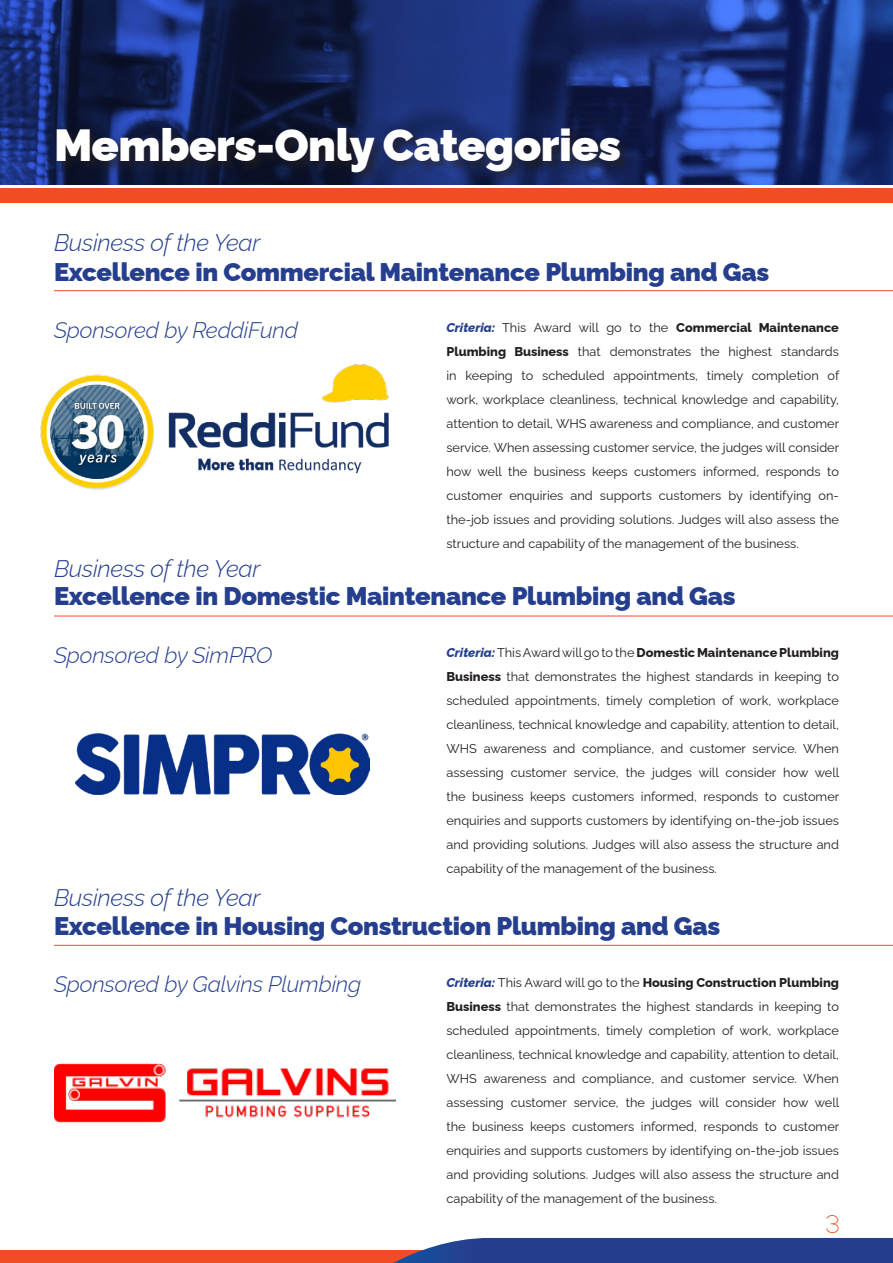
<style>
.page{position:relative;width:893px;height:1263px;background:#fff}
.page>*{position:absolute;margin:0;border:0;box-sizing:border-box;transform-origin:0 0}
.t1{font:900 45px "Raleway";letter-spacing:-.01em;color:#fff}
.t2{font:900 25.5px "Raleway";letter-spacing:-.01em;color:#253f8e}
.t3{font:200 25.5px "Raleway";color:#f04d22}
.t4{font:italic 300 24px "Raleway";letter-spacing:-.01em;color:#253f8e}
.t5{font:italic 300 22.5px "Raleway";letter-spacing:-.01em;color:#253f8e}
.t6{font:12.75px/24px "Raleway";color:#231f20;text-align:justify}
.s1{font-weight:800;font-style:italic;color:#253f8e}
.s2{font-weight:800}
</style>
<div class="page">
<img style="left:0;top:0;width:893px;height:185px">
<svg style="left:0;top:202px;width:893px;height:1px"></svg>
<div style="left:0;top:188px;width:893px;height:14px;background:#f04d22"></div>
<div style="left:55px;top:125px;width:579px;height:60px;background:#231f20;opacity:.75"></div>
<div style="left:0;top:1250px;width:498px;height:13px;background:#f04d22"></div>
<svg style="left:393px;top:1238px;width:500px;height:25px"></svg>
<hr style="left:54px;top:290px;width:839px;height:1px;background:#f04d22">
<hr style="left:54px;top:616px;width:839px;height:1px;background:#f04d22">
<hr style="left:54px;top:945px;width:839px;height:1px;background:#f04d22">
<img style="left:40px;top:364px;width:349px;height:126px">
<img style="left:54px;top:1064px;width:341px;height:58px">
<img style="left:75px;top:734px;width:295px;height:60px">
<p class="t1" style="left:54px;top:109px;width:569px">Members-Only Categories</p>
<p class="t4" style="left:54px;top:224px;width:208px">Business of the Year</p>
<p class="t2" style="left:54px;top:252px;width:717px">Excellence in Commercial Maintenance Plumbing and Gas</p>
<p class="t5" style="left:54px;top:312px;width:246px">Sponsored by ReddiFund</p>
<p class="t6" style="left:446px;top:314px;width:394px"><span class="s1">Criteria:</span> This Award will go to the <span class="s2">Commercial Maintenance Plumbing Business</span> that demonstrates the highest standards in keeping to scheduled appointments, timely completion of work, workplace cleanliness, technical knowledge and capability, attention to detail, WHS awareness and compliance, and customer service. When assessing customer service, the judges will consider how well the business keeps customers informed, responds to customer enquiries and supports customers by identifying on&shy;the-job issues and providing solutions. Judges will also assess the structure and capability of the management of the business.</p>
<p class="t4" style="left:54px;top:549px;width:208px">Business of the Year</p>
<p class="t2" style="left:54px;top:576px;width:683px">Excellence in Domestic Maintenance Plumbing and Gas</p>
<p class="t5" style="left:54px;top:637px;width:220px">Sponsored by SimPRO</p>
<p class="t6" style="left:446px;top:639px;width:394px"><span class="s1">Criteria:</span>This Award will go to the <span class="s2">Domestic Maintenance Plumbing Business</span> that demonstrates the highest standards in keeping to scheduled appointments, timely completion of work, workplace cleanliness, technical knowledge and capability, attention to detail, WHS awareness and compliance, and customer service. When assessing customer service, the judges will consider how well the business keeps customers informed, responds to customer enquiries and supports customers by identifying on-the-job issues and providing solutions. Judges will also assess the structure and capability of the management of the business.</p>
<p class="t4" style="left:54px;top:878px;width:208px">Business of the Year</p>
<p class="t2" style="left:54px;top:905px;width:668px">Excellence in Housing Construction Plumbing and Gas</p>
<p class="t5" style="left:54px;top:966px;width:309px">Sponsored by Galvins Plumbing</p>
<p class="t6" style="left:446px;top:968px;width:394px"><span class="s1">Criteria:</span> This Award will go to the <span class="s2">Housing Construction Plumbing Business</span> that demonstrates the highest standards in keeping to scheduled appointments, timely completion of work, workplace cleanliness, technical knowledge and capability, attention to detail, WHS awareness and compliance, and customer service. When assessing customer service, the judges will consider how well the business keeps customers informed, responds to customer enquiries and supports customers by identifying on-the-job issues and providing solutions. Judges will also assess the structure and capability of the management of the business.</p>
<p class="t3" style="left:825px;top:1204px;width:16px">3</p>
</div>
